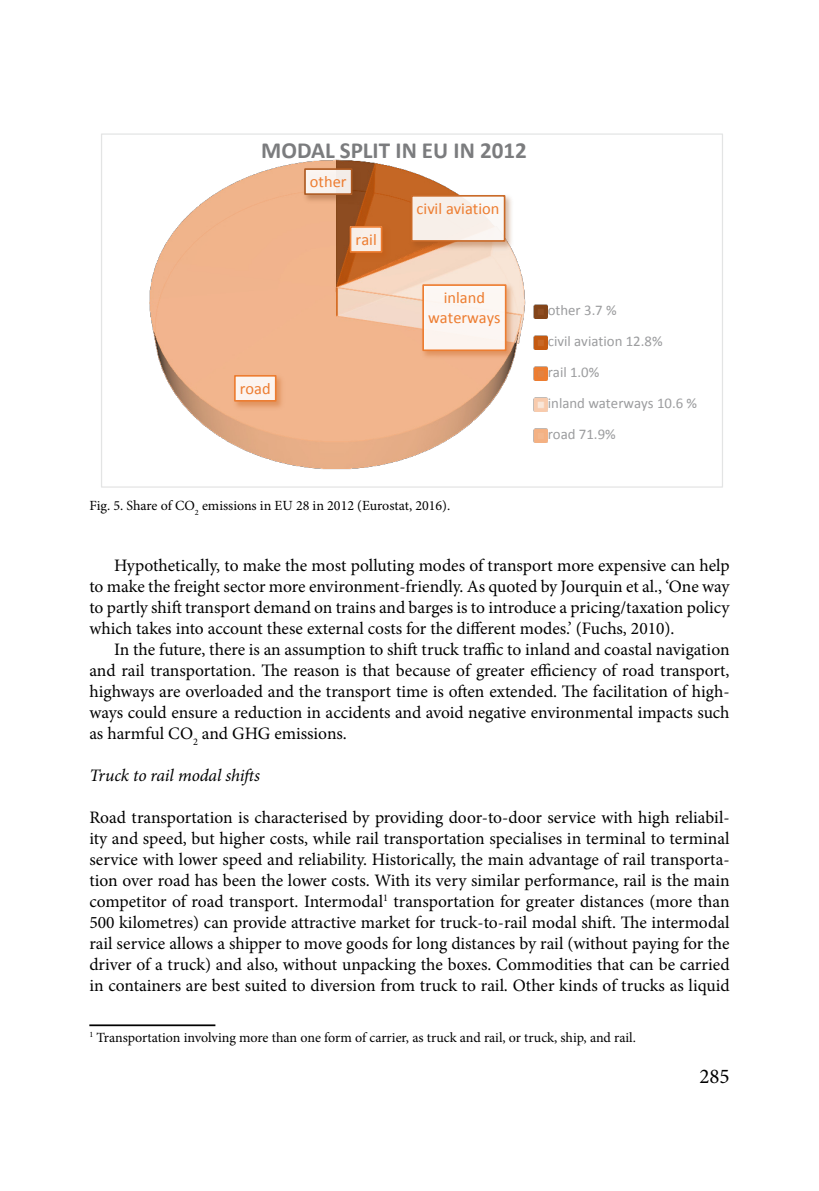
<style>
.page{position:relative;width:819px;height:1191px;background:#fff}
.page>*{position:absolute;margin:0;border:0;box-sizing:border-box;transform-origin:0 0}
.t1{font:700 23.1px "Calibri";color:#7b7c7e}
.t2{font:21px "Minion Pro";color:#000}
.t3{font:17.5px/21px "Minion Pro";color:#000;text-align:justify}
.t4{font:italic 17.5px "Minion Pro";letter-spacing:-.01em;color:#000}
.t5{font:16.45px/20.1px "Calibri";color:#ed7d31;text-align:center}
.t6{font:14.88px/31px "Calibri";color:#9c9d9f}
.t7{font:14px "Minion Pro";letter-spacing:-.005em;color:#000}
</style>
<div class="page">
<hr style="left:89px;top:1024px;width:126px;height:2px;background:#000">
<img style="left:149px;top:159px;width:399px;height:311px">
<img style="left:301px;top:165px;width:62px;height:40px">
<div style="left:305px;top:169px;width:46px;height:25px;background:#f9f3ef"></div>
<div style="left:304px;top:168px;width:48px;height:27px;border:2px solid #ae5a21"></div>
<img style="left:407px;top:192px;width:109px;height:60px">
<div style="left:411px;top:196px;width:93px;height:45px;background:#fff;opacity:.9"></div>
<div style="left:411px;top:195px;width:94px;height:47px;border:2px solid #ca6a28"></div>
<img style="left:346px;top:223px;width:47px;height:40px">
<div style="left:350px;top:227px;width:31px;height:25px;background:#f9efe8"></div>
<div style="left:350px;top:226px;width:32px;height:27px;border:2px solid #ed7d31"></div>
<img style="left:419px;top:281px;width:98px;height:80px">
<div style="left:423px;top:285px;width:82px;height:65px;background:#fcf6f3"></div>
<div style="left:422px;top:284px;width:84px;height:67px;border:2px solid #ed7d31"></div>
<img style="left:230px;top:371px;width:57px;height:41px">
<div style="left:235px;top:376px;width:41px;height:25px;background:#fcf4ef"></div>
<div style="left:234px;top:375px;width:42px;height:27px;border:2px solid #ed7d31"></div>
<img style="left:533px;top:304px;width:14px;height:14px">
<img style="left:533px;top:335px;width:14px;height:14px">
<img style="left:533px;top:366px;width:14px;height:14px">
<img style="left:533px;top:397px;width:14px;height:14px">
<img style="left:533px;top:428px;width:14px;height:14px">
<h1 class="t1" style="left:261px;top:136px;width:267px">MODAL SPLIT IN EU IN 2012</h1>
<p class="t5" style="left:310px;top:172px;width:38px">other</p>
<p class="t5" style="left:355px;top:229px;width:23px">rail</p>
<p class="t5" style="left:240px;top:378px;width:32px">road</p>
<p class="t5" style="left:416px;top:198px;width:84px">civil aviation</p>
<p class="t5" style="left:428px;top:288px;width:74px">inland waterways</p>
<p class="t7" style="left:89px;top:496px;width:362px">Fig. 5. Share of CO<sub>2</sub> emissions in EU 28 in 2012 (Eurostat, 2016).</p>
<p class="t6" style="left:547px;top:295px;width:151px">other 3.7 %<br>civil aviation 12.8%<br>rail 1.0%<br>inland waterways 10.6 % road 71.9%</p>
<p class="t3" style="left:89px;top:555px;width:641px;text-indent:25px">Hypothetically, to make the most polluting modes of transport more expensive can help to make the freight sector more environment-friendly. As quoted by Jourquin et al., ‘One way to partly shift transport demand on trains and barges is to introduce a pricing/taxation policy which takes into account these external costs for the different modes.’ (Fuchs, 2010).</p>
<p class="t3" style="left:89px;top:639px;width:641px;text-indent:25px">In the future, there is an assumption to shift truck traffic to inland and coastal navigation and rail transportation. The reason is that because of greater efficiency of road transport, highways are overloaded and the transport time is often extended. The facilitation of high&shy;ways could ensure a reduction in accidents and avoid negative environmental impacts such as harmful CO<sub>2</sub> and GHG emissions.</p>
<p class="t4" style="left:89px;top:763px;width:172px">Truck to rail modal shifts</p>
<p class="t3" style="left:89px;top:807px;width:642px">Road transportation is characterised by providing door-to-door service with high reliabil&shy;ity and speed, but higher costs, while rail transportation specialises in terminal to terminal service with lower speed and reliability. Historically, the main advantage of rail transporta&shy;tion over road has been the lower costs. With its very similar performance, rail is the main competitor of road transport. Intermodal<sup>1</sup> transportation for greater distances (more than 500 kilometres) can provide attractive market for truck-to-rail modal shift. The intermodal rail service allows a shipper to move goods for long distances by rail (without paying for the driver of a truck) and also, without unpacking the boxes. Commodities that can be carried in containers are best suited to diversion from truck to rail. Other kinds of trucks as liquid</p>
<p class="t7" style="left:89px;top:1028px;width:548px"><sup>1</sup> Transportation involving more than one form of carrier, as truck and rail, or truck, ship, and rail.</p>
<p class="t2" style="left:699px;top:1061px;width:32px">285</p>
</div>
